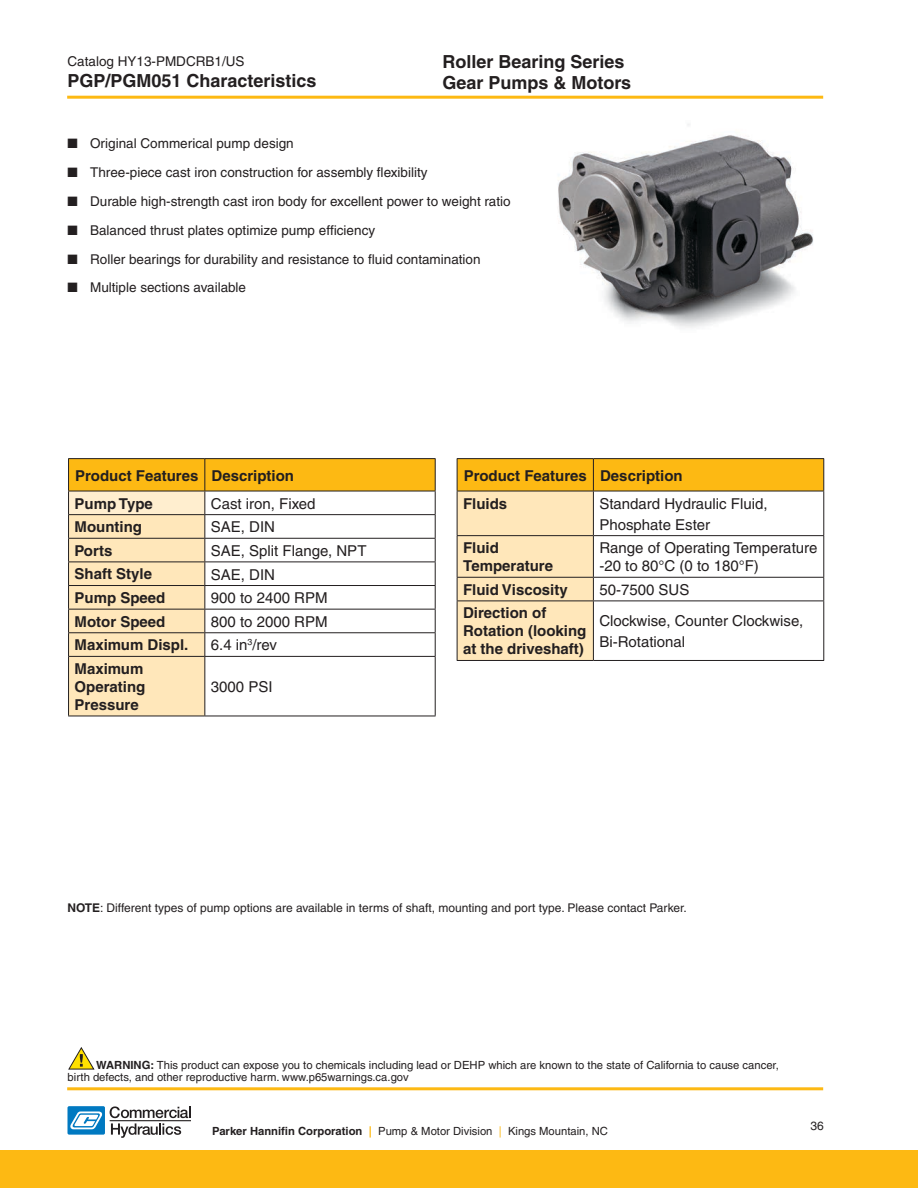
<style>
.page{position:relative;width:918px;height:1188px;background:#fff}
.page>*{position:absolute;margin:0;border:0;box-sizing:border-box;transform-origin:0 0}
.t1{font:700 18px "Helvetica";color:#231f20}
.t2{font:15px/21px "Helvetica";color:#231f20}
.t3{font:700 15px/18px "Helvetica";color:#231f20}
.t4{font:13.5px "Helvetica";color:#231f20}
.t5{font:12px "Helvetica";color:#231f20}
.t6{font:11.25px/12px "Helvetica";color:#231f20}
.s1{font-weight:700}
.s2{font-weight:700;color:#fdb913}
.s3{color:#fdb913}
</style>
<div class="page">
<div style="left:0;top:1151px;width:918px;height:37px;background:#fdb913"></div>
<hr style="left:67px;top:1087px;width:756px;height:3px;background:#fdb913">
<div style="left:68px;top:1106px;width:37px;height:29px;background:#0079c1;border-radius:2px"></div>
<svg style="left:70px;top:1111px;width:33px;height:18px"></svg>
<svg style="left:110px;top:1106px;width:81px;height:32px"></svg>
<hr style="left:110px;top:1120px;width:81px;height:1px;background:#231f20">
<svg style="left:68px;top:1047px;width:26px;height:23px"></svg>
<hr style="left:67px;top:96px;width:756px;height:3px;background:#fdb913">
<img style="left:558px;top:124px;width:255px;height:204px">
<hr style="left:68px;top:458px;width:137px;height:1px;background:#231f20">
<hr style="left:205px;top:458px;width:231px;height:1px;background:#231f20">
<svg style="left:68px;top:459px;width:368px;height:257px"></svg>
<hr style="left:68px;top:656px;width:137px;height:1px;background:#231f20">
<hr style="left:68px;top:657px;width:1px;height:59px;background:#231f20">
<hr style="left:205px;top:656px;width:231px;height:1px;background:#231f20">
<hr style="left:204px;top:657px;width:1px;height:59px;background:#231f20">
<hr style="left:435px;top:657px;width:1px;height:59px;background:#231f20">
<hr style="left:68px;top:716px;width:137px;height:1px;background:#231f20">
<hr style="left:205px;top:716px;width:231px;height:1px;background:#231f20">
<hr style="left:457px;top:458px;width:136px;height:1px;background:#231f20">
<hr style="left:593px;top:458px;width:231px;height:1px;background:#231f20">
<svg style="left:457px;top:459px;width:367px;height:201px"></svg>
<hr style="left:457px;top:601px;width:136px;height:1px;background:#231f20">
<hr style="left:457px;top:601px;width:1px;height:59px;background:#231f20">
<hr style="left:593px;top:601px;width:231px;height:1px;background:#231f20">
<hr style="left:593px;top:601px;width:1px;height:59px;background:#231f20">
<hr style="left:823px;top:601px;width:1px;height:59px;background:#231f20">
<hr style="left:457px;top:660px;width:136px;height:1px;background:#231f20">
<hr style="left:593px;top:660px;width:231px;height:1px;background:#231f20">
<p class="t4" style="left:68px;top:53px;width:179px">Catalog HY13-PMDCRB1/US</p>
<h1 class="t1" style="left:443px;top:51px;width:184px">Roller Bearing Series</h1>
<h1 class="t1" style="left:68px;top:70px;width:251px">PGP/PGM051 Characteristics</h1>
<h1 class="t1" style="left:443px;top:72px;width:190px">Gear Pumps &amp; Motors</h1>
<p class="t4" style="left:68px;top:136px;width:228px">■ Original Commerical pump design</p>
<p class="t4" style="left:68px;top:165px;width:362px">■ Three-piece cast iron construction for assembly flexibility</p>
<p class="t4" style="left:68px;top:193px;width:445px">■ Durable high-strength cast iron body for excellent power to weight ratio</p>
<p class="t4" style="left:68px;top:222px;width:309px">■ Balanced thrust plates optimize pump efficiency</p>
<p class="t4" style="left:68px;top:251px;width:415px">■ Roller bearings for durability and resistance to fluid contamination</p>
<p class="t4" style="left:68px;top:280px;width:180px">■ Multiple sections available</p>
<p class="t3" style="left:75px;top:461px;width:221px;line-height:28px">Product Features Description<br>Pump Type</p>
<p class="t2" style="left:211px;top:493px;width:106px">Cast iron, Fixed</p>
<p class="t3" style="left:75px;top:518px;width:69px">Mounting</p>
<p class="t2" style="left:211px;top:516px;width:66px">SAE, DIN</p>
<p class="t3" style="left:75px;top:541px;width:40px">Ports</p>
<p class="t2" style="left:211px;top:540px;width:157px">SAE, Split Flange, NPT</p>
<p class="t3" style="left:75px;top:565px;width:79px">Shaft Style</p>
<p class="t2" style="left:211px;top:564px;width:66px">SAE, DIN</p>
<p class="t3" style="left:75px;top:589px;width:92px">Pump Speed</p>
<p class="t2" style="left:211px;top:587px;width:118px">900 to 2400 RPM</p>
<p class="t3" style="left:75px;top:612px;width:92px">Motor Speed</p>
<p class="t2" style="left:211px;top:611px;width:118px">800 to 2000 RPM</p>
<p class="t3" style="left:75px;top:636px;width:115px">Maximum Displ.</p>
<p class="t2" style="left:211px;top:635px;width:68px">6.4 in<sup>3</sup>/rev</p>
<p class="t3" style="left:75px;top:659px;width:72px">Maximum<br>Operating<br>Pressure</p>
<p class="t2" style="left:211px;top:676px;width:63px">3000 PSI</p>
<p class="t3" style="left:463px;top:461px;width:221px;line-height:28px">Product Features Description<br>Fluids</p>
<p class="t2" style="left:599px;top:493px;width:170px">Standard Hydraulic Fluid,<br>Phosphate Ester</p>
<p class="t3" style="left:463px;top:539px;width:91px">Fluid<br>Temperature</p>
<p class="t2" style="left:599px;top:539px;width:220px;line-height:18px">Range of Operating Temperature -20 to 80°C (0 to 180°F)</p>
<p class="t3" style="left:463px;top:580px;width:106px">Fluid Viscosity</p>
<p class="t2" style="left:599px;top:579px;width:92px">50-7500 SUS</p>
<p class="t3" style="left:463px;top:604px;width:125px">Direction of<br>Rotation (looking at the driveshaft)</p>
<p class="t2" style="left:599px;top:610px;width:206px">Clockwise, Counter Clockwise,<br>Bi-Rotational</p>
<p class="t5" style="left:68px;top:901px;width:621px"><span class="s1">NOTE</span>: Different types of pump options are available in terms of shaft, mounting and port type. Please contact Parker.</p>
<p class="t6" style="left:68px;top:1059px;width:713px;text-indent:29px"><span class="s1">WARNING:</span> This product can expose you to chemicals including lead or DEHP which are known to the state of California to cause cancer, birth defects, and other reproductive harm. www.p65warnings.ca.gov</p>
<p class="t6" style="left:212px;top:1125px;width:397px"><span class="s1">Parker Hannifin Corporation</span> <span class="s2">|</span> Pump &amp; Motor Division <span class="s3">|</span> Kings Mountain, NC</p>
<p class="t5" style="left:810px;top:1119px;width:15px">36</p>
</div>
